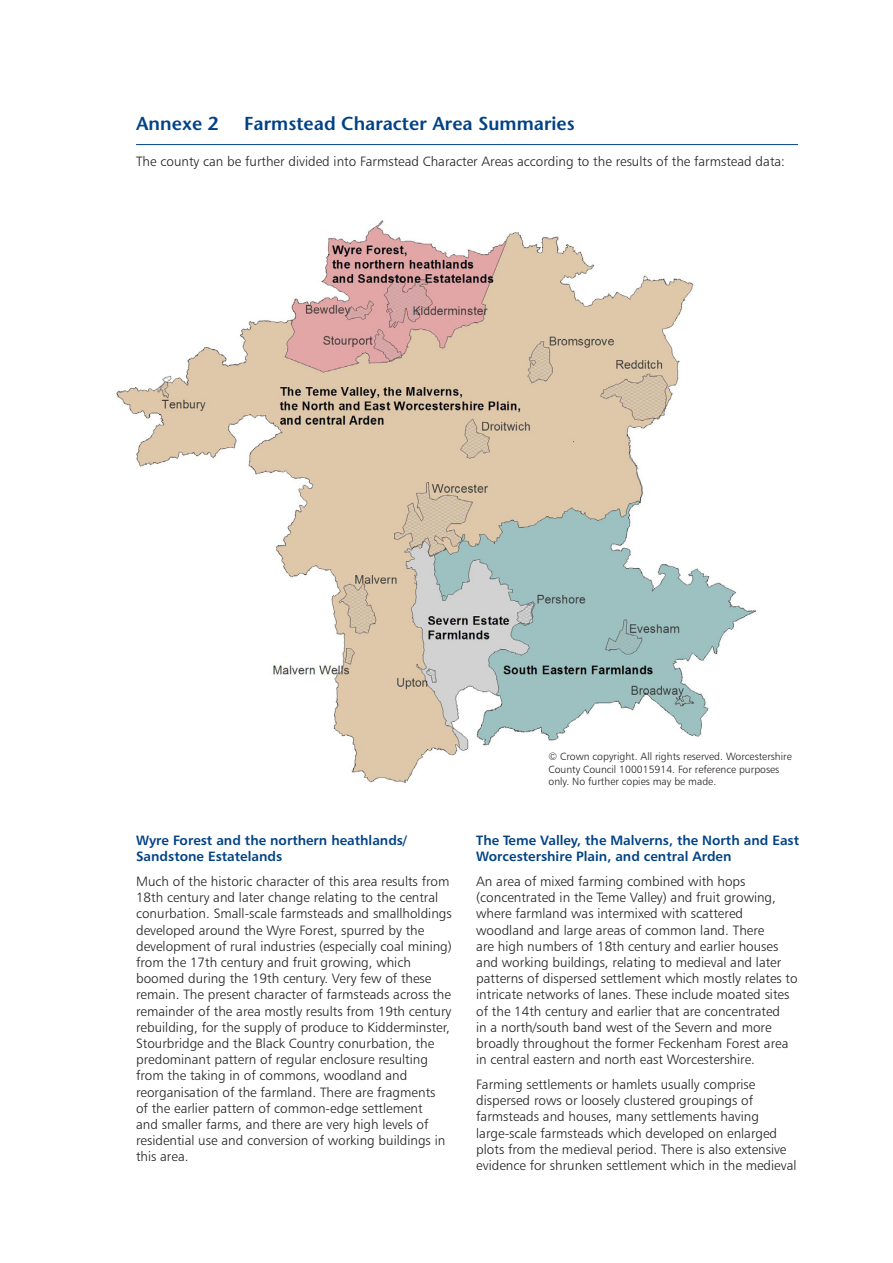
<style>
.page{position:relative;width:893px;height:1263px;background:#fff}
.page>*{position:absolute;margin:0;border:0;box-sizing:border-box;transform-origin:0 0}
.t1{font:600 18.75px "Stone Sans";color:#014286}
.t2{font:13.5px/16.2px "Humanist 777 BT Light B";color:#231f20}
.LC_bold{font:13.5px/16.2px "Humanist 777 BT Bold B";color:#014286}
.t3{font:10.5px/12.6px "Humanist 777 BT Light B";color:#231f20}
</style>
<div class="page">
<hr style="left:136px;top:144px;width:662px;height:1px;background:#014286">
<img style="left:116px;top:220px;width:640px;height:563px">
<h1 class="t1" style="left:136px;top:112px;width:84px">Annexe 2</h1>
<h1 class="t1" style="left:244px;top:112px;width:332px">Farmstead Character Area Summaries</h1>
<p class="t2" style="left:136px;top:153px;width:650px">The county can be further divided into Farmstead Character Areas according to the results of the farmstead data:</p>
<p class="LC_bold" style="left:136px;top:832px;width:272px">Wyre Forest and the northern heathlands/<br>Sandstone Estatelands</p>
<p class="t2" style="left:136px;top:873px;width:317px">Much of the historic character of this area results from 18th century and later change relating to the central conurbation. Small-scale farmsteads and smallholdings developed around the Wyre Forest, spurred by the development of rural industries (especially coal mining) from the 17th century and fruit growing, which boomed during the 19th century. Very few of these remain. The present character of farmsteads across the remainder of the area mostly results from 19th century rebuilding, for the supply of produce to Kidderminster, Stourbridge and the Black Country conurbation, the predominant pattern of regular enclosure resulting from the taking in of commons, woodland and reorganisation of the farmland. There are fragments<br>of the earlier pattern of common-edge settlement<br>and smaller farms, and there are very high levels of residential use and conversion of working buildings in this area.</p>
<p class="t3" style="left:549px;top:750px;width:245px">© Crown copyright. All rights reserved. Worcestershire<br>County Council 100015914. For reference purposes only. No further copies may be made.</p>
<p class="LC_bold" style="left:476px;top:832px;width:324px">The Teme Valley, the Malverns, the North and East<br>Worcestershire Plain, and central Arden</p>
<p class="t2" style="left:476px;top:873px;width:323px">An area of mixed farming combined with hops (concentrated in the Teme Valley) and fruit growing, where farmland was intermixed with scattered woodland and large areas of common land. There<br>are high numbers of 18th century and earlier houses and working buildings, relating to medieval and later patterns of dispersed settlement which mostly relates to intricate networks of lanes. These include moated sites of the 14th century and earlier that are concentrated<br>in a north/south band west of the Severn and more broadly throughout the former Feckenham Forest area in central eastern and north east Worcestershire.</p>
<p class="t2" style="left:476px;top:1076px;width:322px">Farming settlements or hamlets usually comprise dispersed rows or loosely clustered groupings of farmsteads and houses, many settlements having large-scale farmsteads which developed on enlarged plots from the medieval period. There is also extensive evidence for shrunken settlement which in the medieval</p>
</div>
